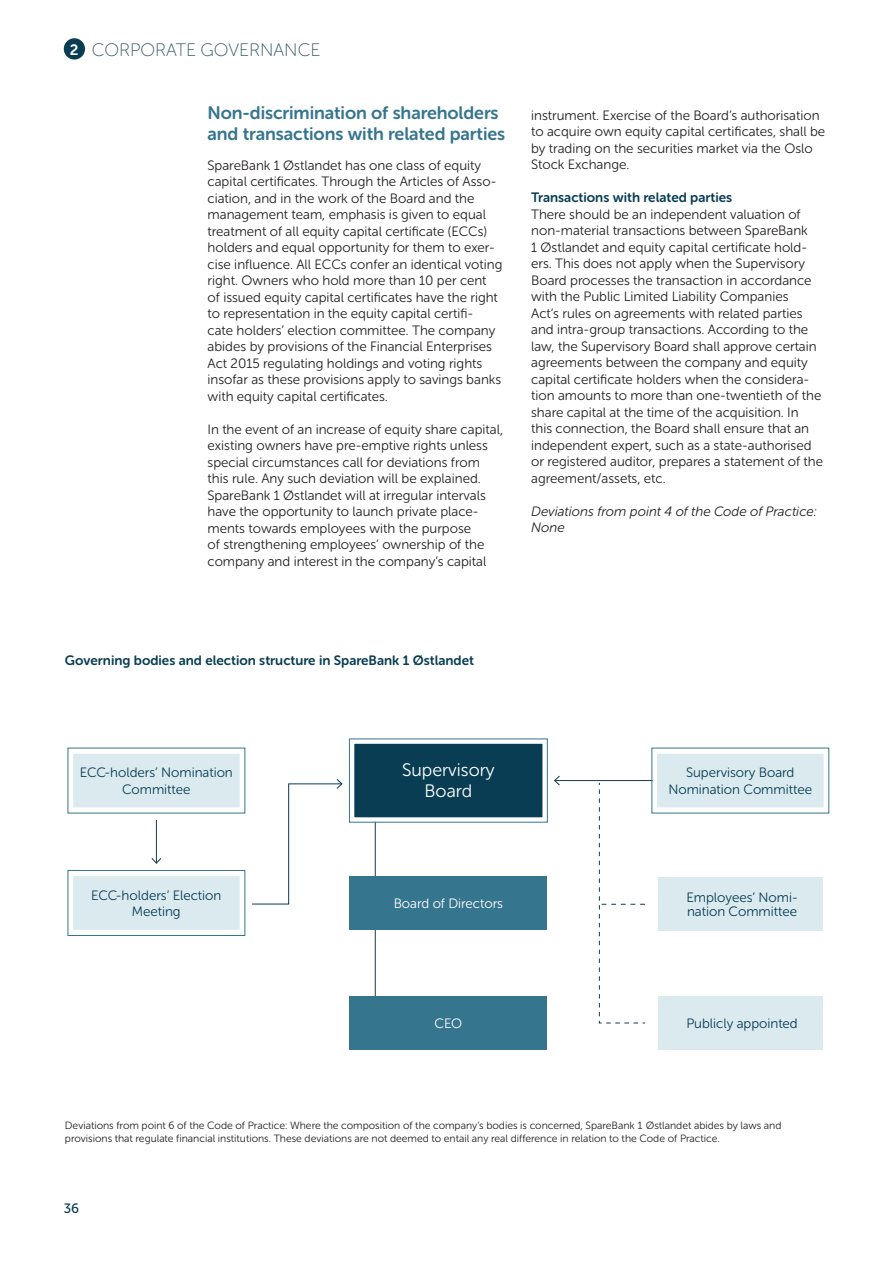
<style>
.page{position:relative;width:893px;height:1263px;background:#fff}
.page>*{position:absolute;margin:0;border:0;box-sizing:border-box;transform-origin:0 0}
.t1{font:18px/21px "Museo Sans Rounded 700";letter-spacing:-.005em;color:#36758e}
.t2{font:18px "Museo Sans Rounded 100";color:#335665}
.t3{font:18px/21px "Museo Sans Rounded 300";color:#fff;text-align:center}
.t4{font:13.5px/16.5px "Museo Sans Rounded 300";color:#231f20}
.t5{font:13.5px/16.5px "Museo Sans Rounded 300";color:#083d53;text-align:center}
.t6{font:13.5px "Museo Sans Rounded 700";color:#083d53}
.t7{font:italic 13.5px/16.5px "Museo Sans Rounded 300";color:#231f20}
.t8{font:13.5px "Museo Sans Rounded 300";color:#fff}
.t9{font:13.5px "Museo Sans Rounded 500";color:#083d53}
.t10{font:10.5px/12.6px "Museo Sans Rounded 300";color:#231f20}
.s1{font-family:"Museo Sans 700";font-size:15px;color:#fff}
</style>
<div class="page">
<div style="left:64px;top:38px;width:21px;height:22px;background:#083d53;border-radius:50%"></div>
<hr style="left:156px;top:820px;width:1px;height:43px;background:#143b4a">
<svg style="left:151px;top:858px;width:11px;height:6px"></svg>
<hr style="left:555px;top:780px;width:98px;height:1px;background:#143b4a">
<svg style="left:554px;top:775px;width:6px;height:11px"></svg>
<hr style="left:375px;top:793px;width:1px;height:212px;background:#143b4a">
<svg style="left:599px;top:782px;width:46px;height:242px"></svg>
<div style="left:658px;top:877px;width:164px;height:53px;background:#daeaef"></div>
<div style="left:658px;top:996px;width:164px;height:53px;background:#daeaef"></div>
<svg style="left:651px;top:747px;width:179px;height:67px"></svg>
<svg style="left:67px;top:747px;width:179px;height:67px"></svg>
<svg style="left:67px;top:870px;width:179px;height:66px"></svg>
<svg style="left:349px;top:738px;width:199px;height:85px;background:#2e5b6e"></svg>
<div style="left:350px;top:876px;width:197px;height:53px;background:#36758e"></div>
<div style="left:350px;top:996px;width:197px;height:53px;background:#36758e"></div>
<svg style="left:252px;top:779px;width:91px;height:125px"></svg>
<h1 class="t2" style="left:70px;top:40px;width:252px"><span class="s1">2</span> CORPORATE GOVERNANCE</h1>
<h1 class="t1" style="left:208px;top:103px;width:299px">Non-discrimination of shareholders and transactions with related parties</h1>
<p class="t4" style="left:208px;top:157px;width:296px">SpareBank 1 Østlandet has one class of equity capital certificates. Through the Articles of Asso&shy;ciation, and in the work of the Board and the management team, emphasis is given to equal treatment of all equity capital certificate (ECCs) holders and equal opportunity for them to exer&shy;cise influence. All ECCs confer an identical voting right. Owners who hold more than 10 per cent<br>of issued equity capital certificates have the right to representation in the equity capital certifi-<br>cate holders’ election committee. The company abides by provisions of the Financial Enterprises Act 2015 regulating holdings and voting rights insofar as these provisions apply to savings banks with equity capital certificates.</p>
<p class="t4" style="left:208px;top:421px;width:297px">In the event of an increase of equity share capital, existing owners have pre-emptive rights unless special circumstances call for deviations from this rule. Any such deviation will be explained.<br>SpareBank 1 Østlandet will at irregular intervals have the opportunity to launch private place&shy;ments towards employees with the purpose<br>of strengthening employees’ ownership of the company and interest in the company’s capital</p>
<p class="t4" style="left:531px;top:107px;width:296px">instrument. Exercise of the Board’s authorisation to acquire own equity capital certificates, shall be by trading on the securities market via the Oslo Stock Exchange.</p>
<p class="t6" style="left:531px;top:190px;width:203px">Transactions with related parties</p>
<p class="t4" style="left:531px;top:206px;width:293px">There should be an independent valuation of non-material transactions between SpareBank<br>1 Østlandet and equity capital certificate hold&shy;ers. This does not apply when the Supervisory Board processes the transaction in accordance with the Public Limited Liability Companies<br>Act’s rules on agreements with related parties and intra-group transactions. According to the law, the Supervisory Board shall approve certain agreements between the company and equity capital certificate holders when the considera&shy;tion amounts to more than one-twentieth of the share capital at the time of the acquisition. In<br>this connection, the Board shall ensure that an independent expert, such as a state-authorised or registered auditor, prepares a statement of the agreement/assets, etc.</p>
<p class="t7" style="left:531px;top:503px;width:287px">Deviations from point 4 of the Code of Practice:<br>None</p>
<p class="t6" style="left:65px;top:652px;width:411px">Governing bodies and election structure in SpareBank 1 Østlandet</p>
<p class="t5" style="left:80px;top:765px;width:155px">ECC-holders’ Nomination<br>Committee</p>
<p class="t5" style="left:91px;top:887px;width:132px">ECC-holders’ Election<br>Meeting</p>
<h1 class="t3" style="left:402px;top:759px;width:94px">Supervisory<br>Board</h1>
<p class="t8" style="left:394px;top:896px;width:111px">Board of Directors</p>
<p class="t5" style="left:668px;top:765px;width:145px">Supervisory Board<br>Nomination Committee</p>
<p class="t5" style="left:686px;top:891px;width:112px;line-height:13.5px;text-align:left">Employees’ Nomi&shy;nation Committee</p>
<p class="t8" style="left:434px;top:1016px;width:29px">CEO</p>
<p class="t5" style="left:686px;top:1015px;width:113px">Publicly appointed</p>
<p class="t10" style="left:65px;top:1119px;width:718px">Deviations from point 6 of the Code of Practice: Where the composition of the company’s bodies is concerned, SpareBank 1 Østlandet abides by laws and provisions that regulate financial institutions. These deviations are not deemed to entail any real difference in relation to the Code of Practice.</p>
<p class="t9" style="left:64px;top:1201px;width:17px">36</p>
</div>
